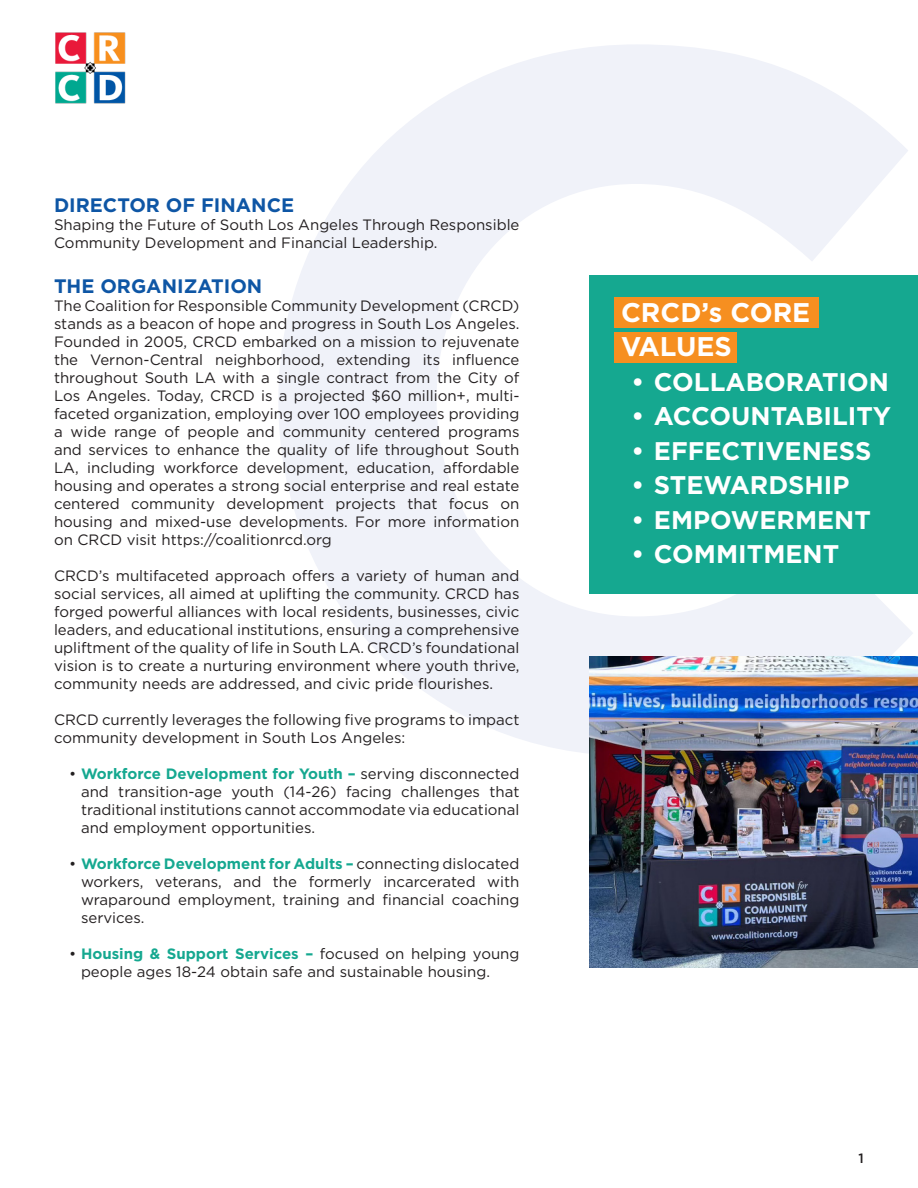
<style>
.page{position:relative;width:918px;height:1188px;background:#fff}
.page>*{position:absolute;margin:0;border:0;box-sizing:border-box;transform-origin:0 0}
.tabs{font:700 27px/34.5px "Gotham";color:#fff}
.tabs-2{font:700 25.5px "Gotham";color:#fff}
.tabs-3{font:700 19.5px "Gotham";color:#0e56a5}
.tabs-4{font:15px/18px "Gotham";color:#231f20}
.tabs_new{font:15px/18px "Gotham";color:#231f20;text-align:justify}
.t1{font:500 13.5px "Gotham";color:#231f20}
.s1{font-weight:700;color:#15a890}
</style>
<div class="page">
<img style="left:55px;top:32px;width:71px;height:72px">
<svg style="left:279px;top:45px;width:634px;height:708px;fill:#f0f2f9"></svg>
<div style="left:589px;top:275px;width:329px;height:319px;background:#15a890"></div>
<img style="left:589px;top:657px;width:329px;height:310px">
<div style="left:614px;top:297px;width:205px;height:31px;background:#f68f20"></div>
<div style="left:614px;top:332px;width:123px;height:31px;background:#f68f20"></div>
<p class="tabs-3" style="left:54px;top:192px;width:242px">DIRECTOR OF FINANCE</p>
<p class="tabs-4" style="left:54px;top:216px;width:467px">Shaping the Future of South Los Angeles Through Responsible<br>Community Development and Financial Leadership.</p>
<p class="tabs-3" style="left:54px;top:273px;width:210px">THE ORGANIZATION</p>
<p class="tabs-4" style="left:54px;top:297px;width:467px;text-align:justify">The Coalition for Responsible Community Development (CRCD) stands as a beacon of hope and progress in South Los Angeles.<br>Founded in 2005, CRCD embarked on a mission to rejuvenate the Vernon-Central neighborhood, extending its influence throughout South LA with a single contract from the City of Los Angeles. Today, CRCD is a projected $60 million+, multi&shy;faceted organization, employing over 100 employees providing a wide range of people and community centered programs and services to enhance the quality of life throughout South LA, including workforce development, education, affordable housing and operates a strong social enterprise and real estate centered community development projects that focus on housing and mixed-use developments. For more information on CRCD visit https://coalitionrcd.org</p>
<p class="tabs-4" style="left:54px;top:567px;width:467px;text-align:justify">CRCD’s multifaceted approach offers a variety of human and social services, all aimed at uplifting the community. CRCD has forged powerful alliances with local residents, businesses, civic leaders, and educational institutions, ensuring a comprehensive upliftment of the quality of life in South LA. CRCD’s foundational vision is to create a nurturing environment where youth thrive, community needs are addressed, and civic pride flourishes.</p>
<p class="tabs-4" style="left:54px;top:711px;width:467px">CRCD currently leverages the following five programs to impact community development in South Los Angeles:</p>
<p class="tabs_new" style="left:81px;top:765px;width:440px;text-indent:-12px">• <span class="s1">Workforce Development for Youth –</span> serving disconnected and transition-age youth (14-26) facing challenges that traditional institutions cannot accommodate via educational and employment opportunities.</p>
<p class="tabs_new" style="left:81px;top:855px;width:440px;text-indent:-12px">• <span class="s1">Workforce Development for Adults –</span> connecting dislocated workers, veterans, and the formerly incarcerated with wraparound employment, training and financial coaching services.</p>
<p class="tabs_new" style="left:81px;top:945px;width:440px;text-indent:-12px">• <span class="s1">Housing &amp; Support Services –</span> focused on helping young people ages 18-24 obtain safe and sustainable housing.</p>
<p class="tabs" style="left:621px;top:295px;width:191px">CRCD’s CORE<br>VALUES</p>
<p class="tabs-2" style="left:632px;top:365px;width:259px">• COLLABORATION</p>
<p class="tabs-2" style="left:632px;top:399px;width:261px">• ACCOUNTABILITY</p>
<p class="tabs-2" style="left:632px;top:434px;width:241px">• EFFECTIVENESS</p>
<p class="tabs-2" style="left:632px;top:468px;width:219px">• STEWARDSHIP</p>
<p class="tabs-2" style="left:632px;top:503px;width:241px">• EMPOWERMENT</p>
<p class="tabs-2" style="left:632px;top:537px;width:209px">• COMMITMENT</p>
<p class="t1" style="left:859px;top:1150px;width:7px">1</p>
</div>
